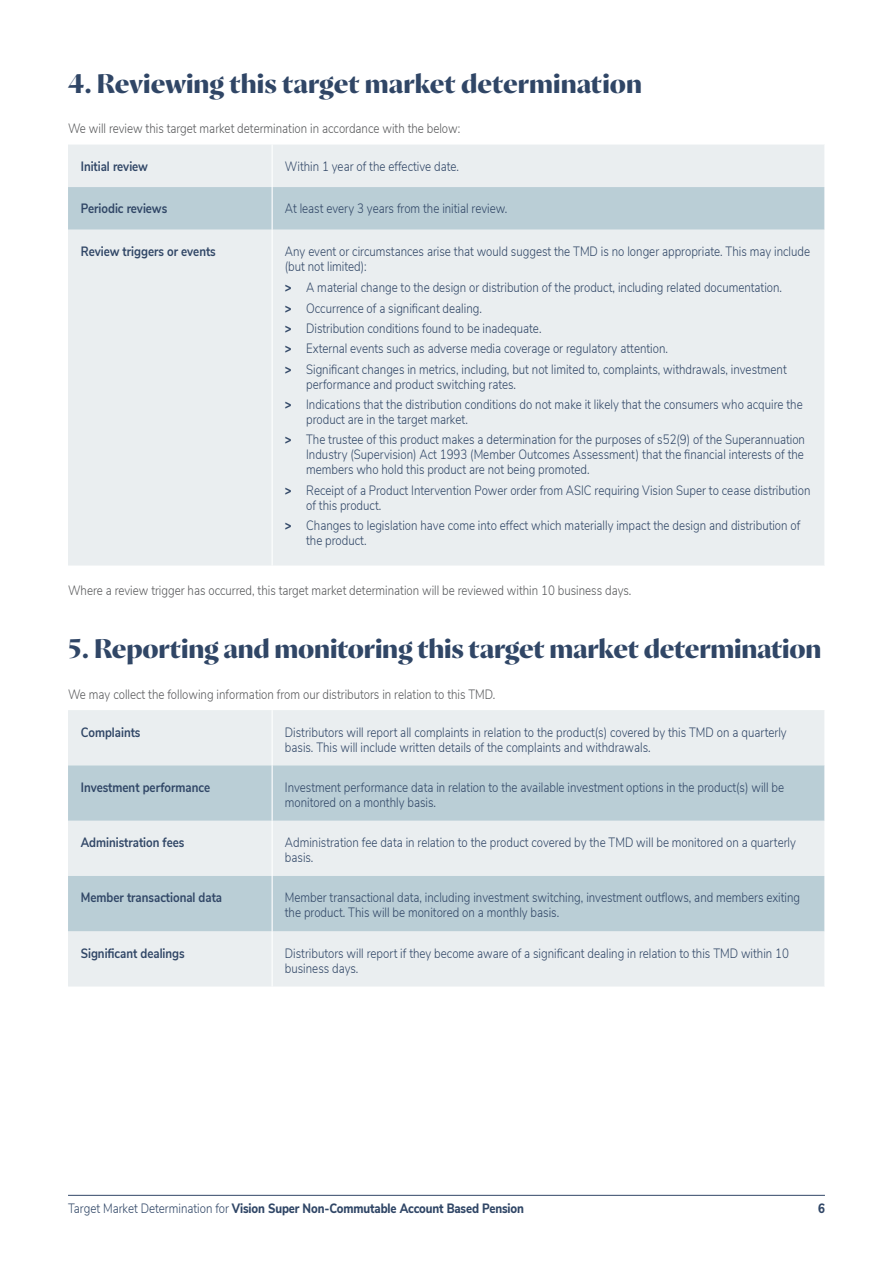
<style>
.page{position:relative;width:893px;height:1263px;background:#fff}
.page>*{position:absolute;margin:0;border:0;box-sizing:border-box;transform-origin:0 0}
.t1{font:800 27px "Proza Display";letter-spacing:-.01em;color:#304666}
.t2{font:300 13.5px/15px "Nunito Sans";color:#304666;scale:.85 1}
.t3{font:300 13.5px "Nunito Sans";color:#58595b;scale:.85 1}
.t4{font:700 13.5px "Nunito Sans";color:#304666;scale:.85 1}
.t5{font:800 13.5px "Nunito Sans";letter-spacing:-.01em;color:#304666;scale:.85 1}
.s1{font-weight:800}
.s2{font-weight:300}
</style>
<div class="page">
<hr style="left:68px;top:1195px;width:757px;height:1px;background:#304666">
<div style="left:68px;top:145px;width:756px;height:420px;background:#eaeef0"></div>
<div style="left:68px;top:187px;width:756px;height:43px;background:#baced6"></div>
<hr style="left:272px;top:145px;width:1px;height:42px;background:#fff">
<hr style="left:272px;top:187px;width:1px;height:43px;background:#fff">
<hr style="left:272px;top:230px;width:1px;height:335px;background:#fff">
<div style="left:68px;top:710px;width:756px;height:276px;background:#eaeef0"></div>
<svg style="left:68px;top:765px;width:756px;height:166px;background:#cad8de"></svg>
<hr style="left:272px;top:710px;width:1px;height:55px;background:#fff">
<hr style="left:272px;top:765px;width:1px;height:56px;background:#fff">
<hr style="left:272px;top:821px;width:1px;height:55px;background:#fff">
<hr style="left:272px;top:876px;width:1px;height:55px;background:#fff">
<hr style="left:272px;top:931px;width:1px;height:55px;background:#fff">
<h1 class="t1" style="left:68px;top:67px;width:576px">4. Reviewing this target market determination</h1>
<p class="t3" style="left:68px;top:119px;width:463px">We will review this target market determination in accordance with the below:</p>
<p class="t4" style="left:81px;top:156px;width:81px">Initial review</p>
<p class="t2" style="left:285px;top:158px;width:206px">Within 1 year of the effective date.</p>
<p class="t4" style="left:81px;top:199px;width:103px">Periodic reviews</p>
<p class="t2" style="left:285px;top:200px;width:263px">At least every 3 years from the initial review.</p>
<p class="t4" style="left:81px;top:241px;width:160px">Review triggers or events</p>
<p class="t2" style="left:285px;top:243px;width:619px">Any event or circumstances arise that would suggest the TMD is no longer appropriate. This may include (but not limited):</p>
<p class="t2" style="left:285px;top:277px;width:592px;line-height:20.2px"><span class="s1">&gt;</span> A material change to the design or distribution of the product, including related documentation. <span class="s1">&gt;</span> Occurrence of a significant dealing.<br><span class="s1">&gt;</span> Distribution conditions found to be inadequate.<br><span class="s1">&gt;</span> External events such as adverse media coverage or regulatory attention.<br><span class="s1">&gt;</span> Significant changes in metrics, including, but not limited to, complaints, withdrawals, investment</p>
<p class="t2" style="left:285px;top:373px;width:611px;line-height:20.2px;text-indent:21px">performance and product switching rates.<br><span class="s1">&gt;</span> Indications that the distribution conditions do not make it likely that the consumers who acquire the</p>
<p class="t2" style="left:285px;top:408px;width:613px;line-height:20.2px;text-indent:21px">product are in the target market.<br><span class="s1">&gt;</span> The trustee of this product makes a determination for the purposes of s52(9) of the Superannuation</p>
<p class="t2" style="left:306px;top:446px;width:587px">Industry (Supervision) Act 1993 (Member Outcomes Assessment) that the financial interests of the members who hold this product are not being promoted.</p>
<p class="t2" style="left:306px;top:482px;width:595px;text-indent:-21px"><span class="s1">&gt;</span> Receipt of a Product Intervention Power order from ASIC requiring Vision Super to cease distribution of this product.</p>
<p class="t2" style="left:306px;top:517px;width:583px;text-indent:-21px"><span class="s1">&gt;</span> Changes to legislation have come into effect which materially impact the design and distribution of the product.</p>
<p class="t3" style="left:68px;top:581px;width:664px">Where a review trigger has occurred, this target market determination will be reviewed within 10 business days.</p>
<h1 class="t1" style="left:68px;top:632px;width:755px">5. Reporting and monitoring this target market determination</h1>
<p class="t3" style="left:68px;top:684px;width:504px">We may collect the following information from our distributors in relation to this TMD.</p>
<p class="t4" style="left:81px;top:722px;width:72px">Complaints</p>
<p class="t2" style="left:285px;top:723px;width:592px">Distributors will report all complaints in relation to the product(s) covered by this TMD on a quarterly basis. This will include written details of the complaints and withdrawals.</p>
<p class="t4" style="left:81px;top:777px;width:154px">Investment performance</p>
<p class="t2" style="left:285px;top:779px;width:589px">Investment performance data in relation to the available investment options in the product(s) will be monitored on a monthly basis.</p>
<p class="t4" style="left:81px;top:832px;width:123px">Administration fees</p>
<p class="t2" style="left:285px;top:834px;width:603px">Administration fee data in relation to the product covered by the TMD will be monitored on a quarterly basis.</p>
<p class="t4" style="left:81px;top:888px;width:168px">Member transactional data</p>
<p class="t2" style="left:285px;top:889px;width:608px">Member transactional data, including investment switching, investment outflows, and members exiting the product. This will be monitored on a monthly basis.</p>
<p class="t4" style="left:81px;top:943px;width:124px">Significant dealings</p>
<p class="t2" style="left:285px;top:944px;width:595px">Distributors will report if they become aware of a significant dealing in relation to this TMD within 10 business days.</p>
<p class="t5" style="left:68px;top:1198px;width:538px"><span class="s2">Target Market Determination for</span> Vision Super Non-Commutable Account Based Pension</p>
<p class="t5" style="left:818px;top:1198px;width:10px">6</p>
</div>
